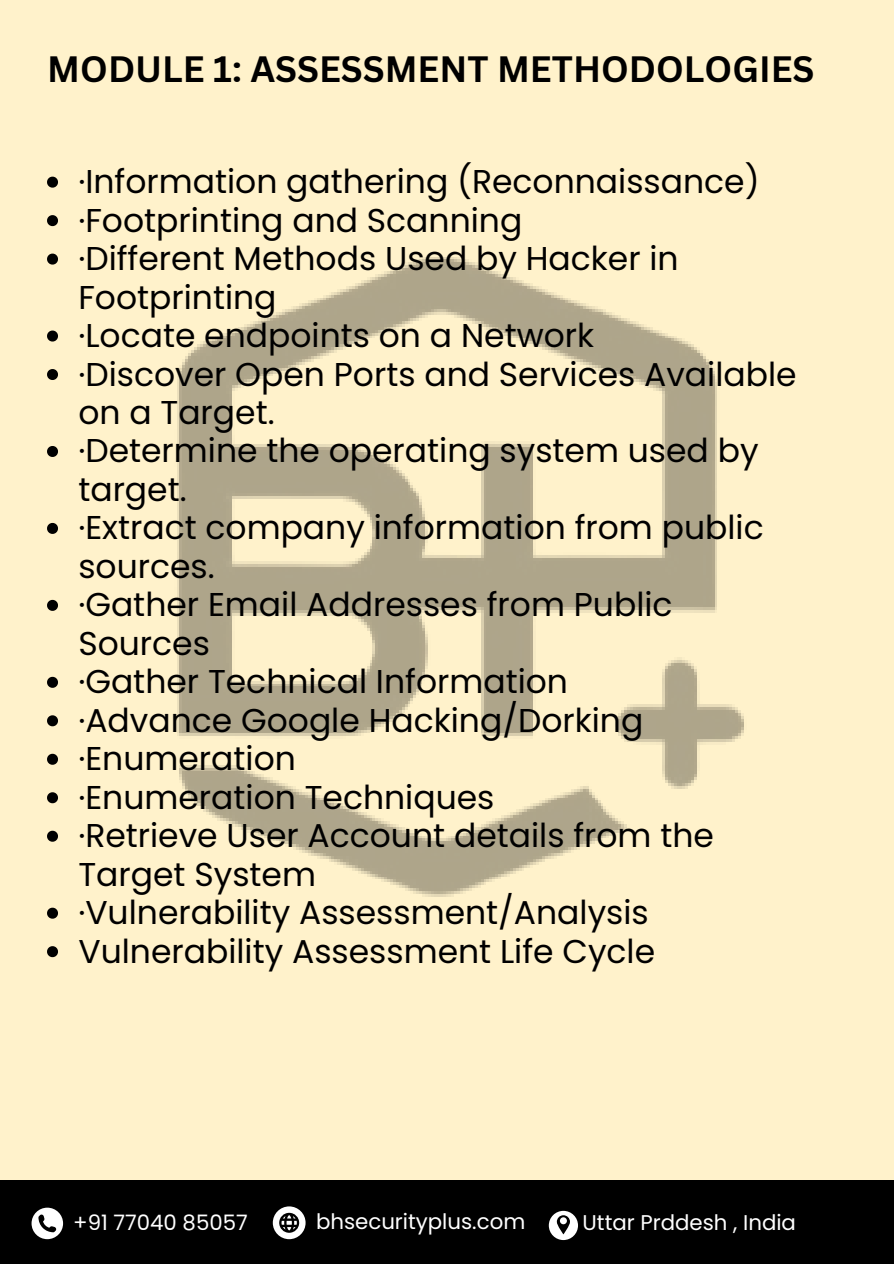
<style>
.page{position:relative;width:894px;height:1264px;background:#fff}
.page>*{position:absolute;margin:0;border:0;box-sizing:border-box;transform-origin:0 0}
.t1{font:700 35.7px "Canva Sans";color:#000}
.t2{font:33px/38.4px "Poppins";color:#000}
.t3{font:21.3px "Poppins";color:#fff}
</style>
<div class="page">
<div style="left:0;top:0;width:893px;height:1263px;background:#fff2cb"></div>
<img style="left:177px;top:257px;width:567px;height:640px">
<svg style="left:47px;top:177px;width:11px;height:11px"></svg>
<svg style="left:47px;top:215px;width:11px;height:11px"></svg>
<svg style="left:47px;top:253px;width:11px;height:11px"></svg>
<svg style="left:47px;top:330px;width:11px;height:11px"></svg>
<svg style="left:47px;top:369px;width:11px;height:11px"></svg>
<svg style="left:47px;top:446px;width:11px;height:11px"></svg>
<svg style="left:47px;top:523px;width:11px;height:11px"></svg>
<svg style="left:47px;top:600px;width:11px;height:11px"></svg>
<svg style="left:47px;top:677px;width:11px;height:10px"></svg>
<svg style="left:47px;top:715px;width:11px;height:11px"></svg>
<svg style="left:47px;top:753px;width:11px;height:11px"></svg>
<svg style="left:47px;top:792px;width:11px;height:11px"></svg>
<svg style="left:47px;top:830px;width:11px;height:11px"></svg>
<svg style="left:47px;top:907px;width:11px;height:11px"></svg>
<svg style="left:47px;top:946px;width:11px;height:11px"></svg>
<div style="left:0;top:1180px;width:893px;height:83px;background:#000"></div>
<svg style="left:32px;top:1207px;width:31px;height:32px"></svg>
<svg style="left:273px;top:1206px;width:32px;height:32px"></svg>
<svg style="left:548px;top:1210px;width:30px;height:29px"></svg>
<p class="t1" style="left:47px;top:44px;width:768px">MODULE 1: ASSESSMENT METHODOLOGIES</p>
<h1 class="t2" style="left:78px;top:162px;width:682px">·Information gathering (Reconnaissance)</h1>
<p class="t2" style="left:78px;top:201px;width:445px">·Footprinting and Scanning</p>
<p class="t2" style="left:78px;top:239px;width:601px">·Different Methods Used by Hacker in<br>Footprinting</p>
<p class="t2" style="left:78px;top:316px;width:517px">·Locate endpoints on a Network</p>
<p class="t2" style="left:78px;top:355px;width:719px">·Discover Open Ports and Services Available on a Target.</p>
<p class="t2" style="left:78px;top:431px;width:681px">·Determine the operating system used by target.</p>
<p class="t2" style="left:78px;top:508px;width:686px">·Extract company information from public sources.</p>
<p class="t2" style="left:78px;top:585px;width:595px">·Gather Email Addresses from Public<br>Sources</p>
<p class="t2" style="left:78px;top:662px;width:491px">·Gather Technical Information</p>
<p class="t2" style="left:78px;top:701px;width:566px">·Advance Google Hacking/Dorking</p>
<p class="t2" style="left:78px;top:739px;width:219px">·Enumeration</p>
<p class="t2" style="left:78px;top:778px;width:417px">·Enumeration Techniques</p>
<p class="t2" style="left:78px;top:816px;width:637px">·Retrieve User Account details from the<br>Target System</p>
<p class="t2" style="left:78px;top:893px;width:572px">·Vulnerability Assessment/Analysis</p>
<p class="t2" style="left:78px;top:931px;width:578px">Vulnerability Assessment Life Cycle</p>
<p class="t3" style="left:73px;top:1207px;width:176px">+91 77040 85057</p>
<p class="t3" style="left:316px;top:1206px;width:211px">bhsecurityplus.com</p>
<p class="t3" style="left:582px;top:1207px;width:215px">Uttar Prddesh , India</p>
</div>
